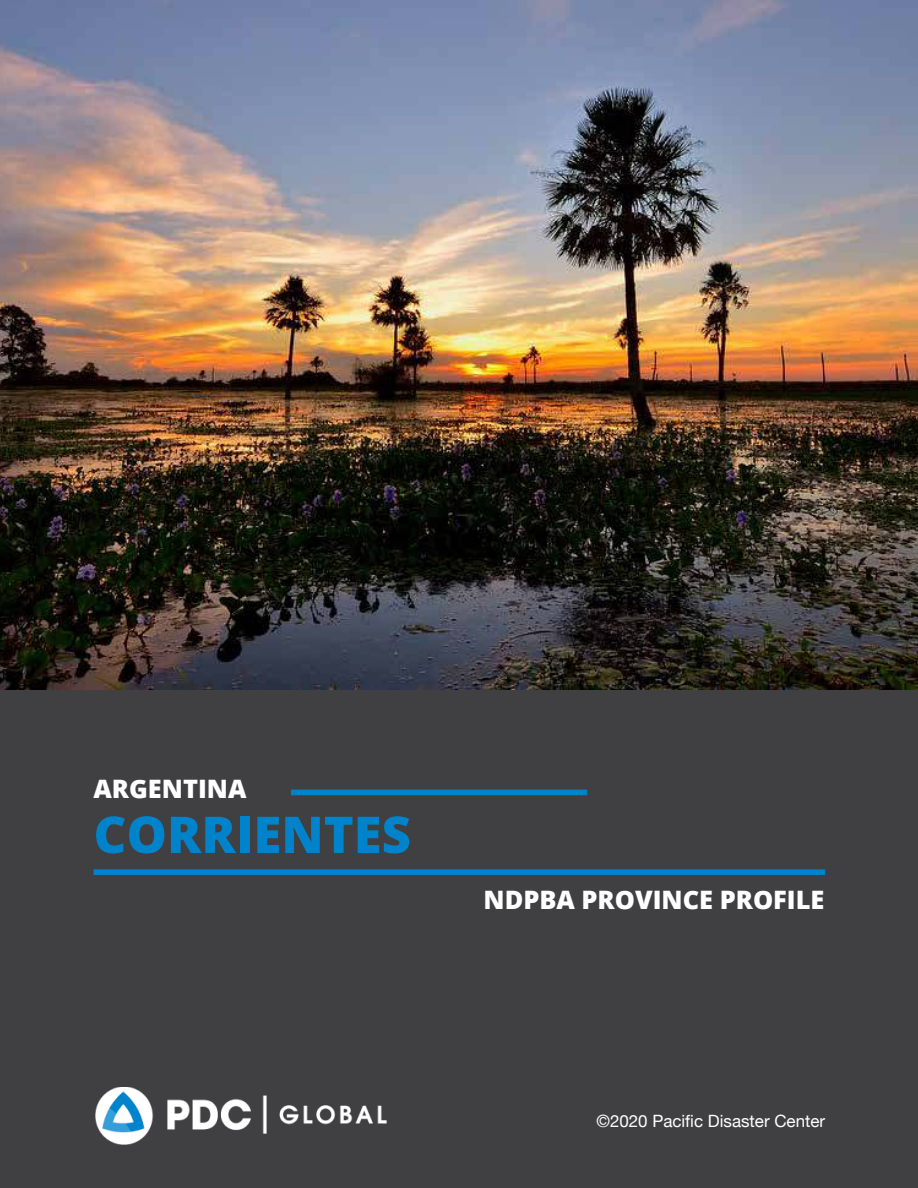
<style>
.page{position:relative;width:918px;height:1188px;background:#fff}
.page>*{position:absolute;margin:0;border:0;box-sizing:border-box;transform-origin:0 0}
.t1{font:800 50.85px "Open Sans";color:#0083ca}
.t2{font:800 25.35px "Open Sans";color:#fff}
.t3{font:16.95px "Helvetica Neue";color:#fff}
</style>
<div class="page">
<div style="left:0;top:690px;width:918px;height:498px;background:#404042"></div>
<div style="left:291px;top:790px;width:296px;height:5px;background:#0083ca"></div>
<div style="left:94px;top:869px;width:731px;height:6px;background:#0083ca"></div>
<img style="left:0;top:0;width:918px;height:690px">
<img style="left:96px;top:1087px;width:290px;height:57px">
<p class="t2" style="left:94px;top:778px;width:155px">ARGENTINA</p>
<h1 class="t1" style="left:94px;top:814px;width:319px">CORRIENTES</h1>
<p class="t2" style="left:484px;top:890px;width:342px">NDPBA PROVINCE PROFILE</p>
<p class="t3" style="left:596px;top:1109px;width:230px">©2020 Pacific Disaster Center</p>
</div>
